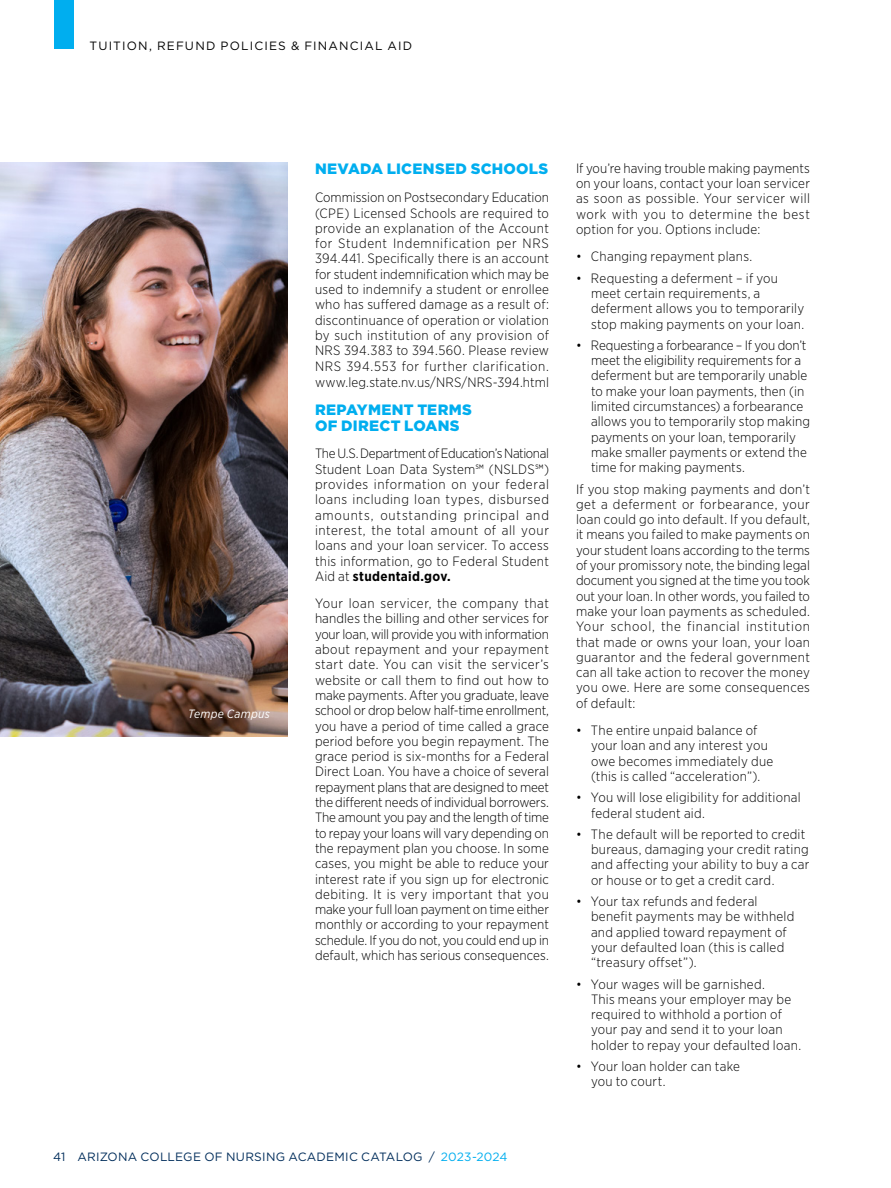
<style>
.page{position:relative;width:891px;height:1188px;background:#fff}
.page>*{position:absolute;margin:0;border:0;box-sizing:border-box;transform-origin:0 0}
.t1{font:900 15px/16.2px "Gotham";letter-spacing:.015em;color:#00aeef}
.t2{font:300 13.5px/15.3px "Gotham Narrow";letter-spacing:.015em;color:#000}
.t3{font:12px "Gotham";letter-spacing:.02em;color:#002d5b}
.t4{font:12px "Gotham";letter-spacing:.095em;color:#000}
.t5{font:italic 12px "Gotham Narrow";letter-spacing:.025em;color:#fff}
.s1{font-weight:700}
.s2{color:#00aeef}
</style>
<div class="page">
<div style="left:54px;top:0;width:20px;height:49px;background:#00aeef"></div>
<img style="left:0;top:162px;width:288px;height:574px">
<p class="t4" style="left:90px;top:40px;width:324px">TUITION, REFUND POLICIES &amp; FINANCIAL AID</p>
<p class="t5" style="left:188px;top:709px;width:83px">Tempe Campus</p>
<p class="t1" style="left:315px;top:161px;width:235px">NEVADA LICENSED SCHOOLS</p>
<p class="t2" style="left:315px;top:190px;width:236px;text-align:justify">Commission on Postsecondary Education (CPE) Licensed Schools are required to provide an explanation of the Account for Student Indemnification per NRS 394.441. Specifically there is an account for student indemnification which may be used to indemnify a student or enrollee who has suffered damage as a result of: discontinuance of operation or violation by such institution of any provision of NRS 394.383 to 394.560. Please review NRS 394.553 for further clarification. www.leg.state.nv.us/NRS/NRS-394.html</p>
<p class="t1" style="left:315px;top:402px;width:159px">REPAYMENT TERMS<br>OF DIRECT LOANS</p>
<p class="t2" style="left:315px;top:447px;width:236px;text-align:justify">The U.S. Department of Education’s National Student Loan Data System℠ (NSLDS℠) provides information on your federal loans including loan types, disbursed amounts, outstanding principal and interest, the total amount of all your loans and your loan servicer. To access this information, go to Federal Student Aid at <span class="s1">studentaid.gov.</span></p>
<p class="t2" style="left:315px;top:596px;width:236px;text-align:justify">Your loan servicer, the company that handles the billing and other services for your loan, will provide you with information about repayment and your repayment start date. You can visit the servicer’s website or call them to find out how to make payments. After you graduate, leave school or drop below half-time enrollment, you have a period of time called a grace period before you begin repayment. The grace period is six-months for a Federal Direct Loan. You have a choice of several repayment plans that are designed to meet the different needs of individual borrowers.<br>The amount you pay and the length of time to repay your loans will vary depending on the repayment plan you choose. In some cases, you might be able to reduce your interest rate if you sign up for electronic debiting. It is very important that you make your full loan payment on time either monthly or according to your repayment schedule. If you do not, you could end up in default, which has serious consequences.</p>
<p class="t3" style="left:53px;top:1151px;width:456px">41 ARIZONA COLLEGE OF NURSING ACADEMIC CATALOG / <span class="s2">2023-2024</span></p>
<p class="t2" style="left:576px;top:161px;width:236px;text-align:justify">If you’re having trouble making payments on your loans, contact your loan servicer as soon as possible. Your servicer will work with you to determine the best option for you. Options include:</p>
<p class="t2" style="left:576px;top:250px;width:178px">• Changing repayment plans.</p>
<p class="t2" style="left:591px;top:271px;width:215px;text-indent:-15px">• Requesting a deferment – if you meet certain requirements, a deferment allows you to temporarily stop making payments on your loan.</p>
<p class="t2" style="left:591px;top:338px;width:221px;text-indent:-15px">• Requesting a forbearance – If you don’t meet the eligibility requirements for a deferment but are temporarily unable to make your loan payments, then (in limited circumstances) a forbearance allows you to temporarily stop making payments on your loan, temporarily make smaller payments or extend the time for making payments.</p>
<p class="t2" style="left:576px;top:482px;width:236px;text-align:justify">If you stop making payments and don’t get a deferment or forbearance, your loan could go into default. If you default, it means you failed to make payments on your student loans according to the terms of your promissory note, the binding legal document you signed at the time you took out your loan. In other words, you failed to make your loan payments as scheduled.<br>Your school, the financial institution that made or owns your loan, your loan guarantor and the federal government can all take action to recover the money you owe. Here are some consequences of default:</p>
<p class="t2" style="left:591px;top:723px;width:184px;text-indent:-15px">• The entire unpaid balance of your loan and any interest you owe becomes immediately due (this is called “acceleration”).</p>
<p class="t2" style="left:591px;top:790px;width:211px;text-indent:-15px">• You will lose eligibility for additional federal student aid.</p>
<p class="t2" style="left:591px;top:827px;width:220px;text-indent:-15px">• The default will be reported to credit bureaus, damaging your credit rating and affecting your ability to buy a car or house or to get a credit card.</p>
<p class="t2" style="left:591px;top:894px;width:205px;text-indent:-15px">• Your tax refunds and federal benefit payments may be withheld and applied toward repayment of your defaulted loan (this is called “treasury offset”).</p>
<p class="t2" style="left:591px;top:977px;width:212px;text-indent:-15px">• Your wages will be garnished.<br>This means your employer may be required to withhold a portion of your pay and send it to your loan holder to repay your defaulted loan.</p>
<p class="t2" style="left:591px;top:1059px;width:151px;text-indent:-15px">• Your loan holder can take you to court.</p>
</div>
